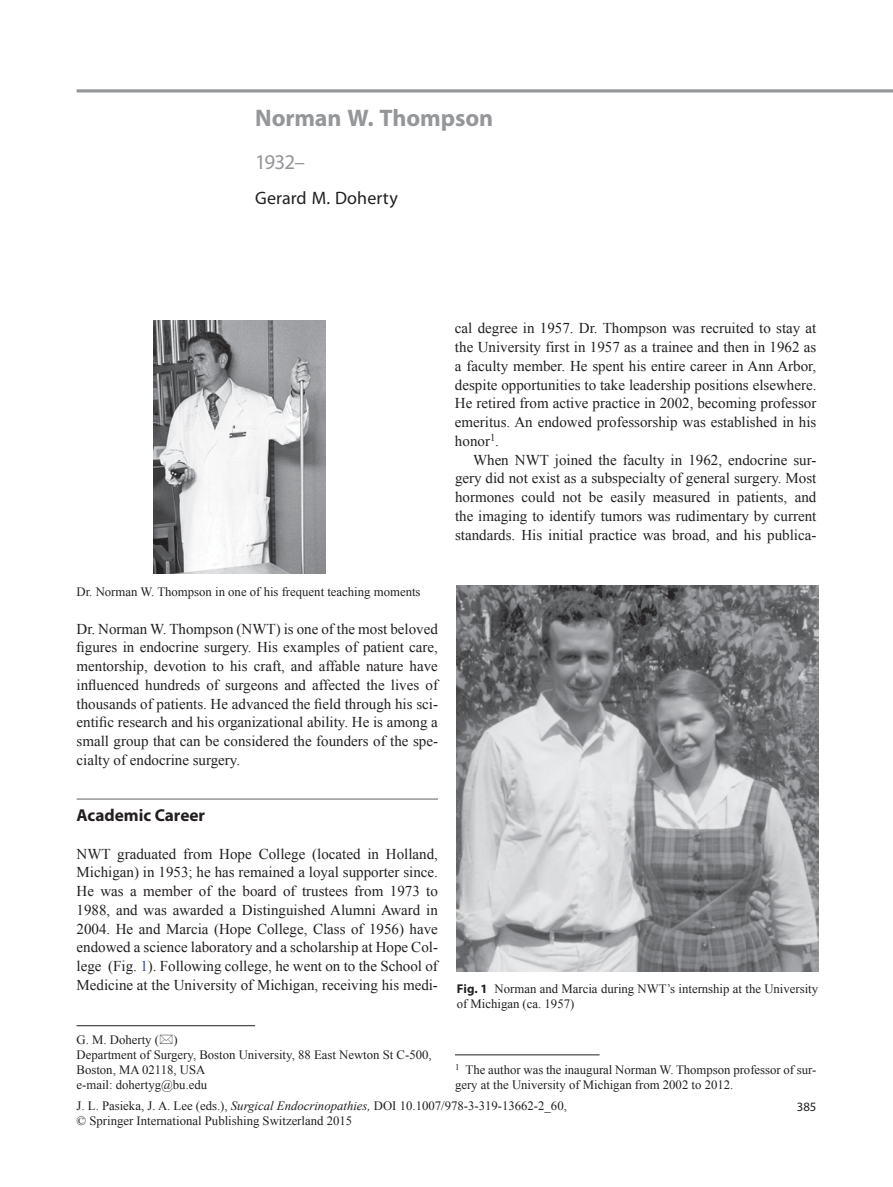
<style>
.page{position:relative;width:893px;height:1187px;background:#fff}
.page>*{position:absolute;margin:0;border:0;box-sizing:border-box;transform-origin:0 0}
.t1{font:700 24px "Myriad Pro";letter-spacing:-.005em;color:#949699}
.t2{font:21px "Myriad Pro Regular 2";color:#949699}
.t3{font:18px "Myriad Pro";letter-spacing:.005em;color:#231f20}
.t4{font:700 17.25px "Myriad Pro";color:#231f20}
.t5{font:15px/18.8px "Times New Roman";color:#231f20;text-align:justify}
.t6{font:15px/18.8px "Times New Roman PSMT2";color:#231f20;text-align:justify}
.t7{font:12.75px/15px "Times New Roman";color:#231f20}
.t8{font:12.75px "Myriad Pro Regular 2";color:#231f20}
.s1{font-family:"Times New Roman PSMT2"}
.s2{color:#324a97}
.s3{font-family:"Myriad Pro";font-weight:700}
.s4{font-style:italic}
</style>
<div class="page">
<hr style="left:77px;top:89px;width:816px;height:3px;background:#949699">
<hr style="left:77px;top:1025px;width:178px;height:1px;background:#231f20">
<hr style="left:77px;top:798px;width:361px;height:1px;background:#949699">
<hr style="left:455px;top:1054px;width:145px;height:1px;background:#231f20">
<img style="left:153px;top:321px;width:172px;height:252px">
<img style="left:457px;top:585px;width:361px;height:386px">
<h1 class="t1" style="left:255px;top:103px;width:240px">Norman W. Thompson</h1>
<h2 class="t2" style="left:255px;top:149px;width:51px">1932–</h2>
<p class="t3" style="left:255px;top:187px;width:144px">Gerard M. Doherty</p>
<p class="t5" style="left:455px;top:319px;width:363px">cal degree in 1957. Dr. Thompson was recruited to stay at the University first in 1957 as a trainee and then in 1962 as a faculty member. He spent his entire career in Ann Arbor, despite opportunities to take leadership positions elsewhere.<br>He retired from active practice in 2002, becoming professor emeritus. An endowed professorship was established in his honor<sup>1</sup>.</p>
<p class="t5" style="left:455px;top:450px;width:363px;text-indent:18px">When NWT joined the faculty in 1962, endocrine sur&shy;gery did not exist as a subspecialty of general surgery. Most hormones could not be easily measured in patients, and the imaging to identify tumors was rudimentary by current standards. His initial practice was broad, and his publica-</p>
<p class="t7" style="left:77px;top:584px;width:345px">Dr. Norman W. Thompson in one of his frequent teaching moments</p>
<p class="t5" style="left:77px;top:619px;width:363px">Dr. Norman W. Thompson (NWT) is one of the most beloved <span class="s1">figures in endocrine</span> surgery. His examples of patient care, mentorship, devotion to his craft, and affable nature have</p>
<p class="t6" style="left:77px;top:675px;width:363px">influenced hundreds of surgeons and affected the lives of thousands of patients. He advanced the field through his sci&shy;entific research and his organizational ability. He is among a</p>
<p class="t5" style="left:77px;top:731px;width:363px">small group that can be considered the founders of the spe&shy;cialty of endocrine surgery.</p>
<p class="t4" style="left:77px;top:804px;width:130px">Academic Career</p>
<p class="t5" style="left:77px;top:844px;width:363px">NWT graduated from Hope College (located in Holland, Michigan) in 1953; he has remained a loyal supporter since.<br>He was a member of the board of trustees from 1973 to 1988, and was awarded a Distinguished Alumni Award in 2004. He and Marcia (Hope College, Class of 1956) have endowed a science laboratory and a scholarship at Hope Col&shy;lege (Fig. <span class="s2">1</span>). Following college, he went on to the School of Medicine at the University of Michigan, receiving his medi-</p>
<p class="t7" style="left:77px;top:1032px;width:357px">G. M. Doherty ( )<br>Department of Surgery, Boston University, 88 East Newton St C-500,<br>Boston, MA 02118, USA<br>e-mail: dohertyg@bu.edu</p>
<p class="t7" style="left:457px;top:981px;width:363px"><span class="s3">Fig. 1</span> Norman and Marcia during NWT’s internship at the University of Michigan (ca. 1957)</p>
<p class="t7" style="left:455px;top:1062px;width:363px"><sup>1</sup> The author was the inaugural Norman W. Thompson professor of sur&shy;gery at the University of Michigan from 2002 to 2012.</p>
<p class="t7" style="left:77px;top:1098px;width:492px">J. L. Pasieka, J. A. Lee (eds.), <span class="s4">Surgical Endocrinopathies,</span> DOI 10.1007/978-3-319-13662-2_60, © Springer International Publishing Switzerland 2015</p>
<p class="t8" style="left:797px;top:1099px;width:21px">385</p>
</div>
